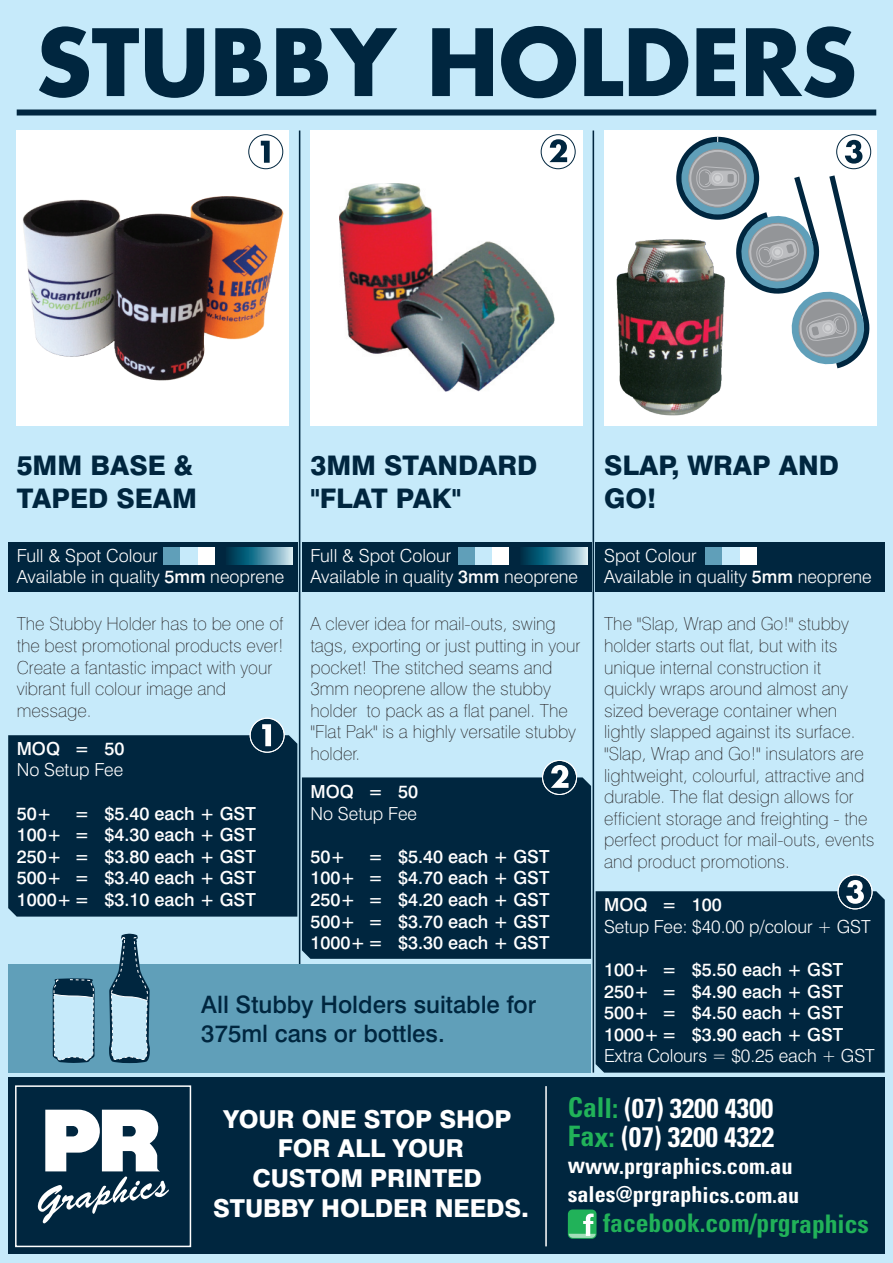
<style>
.page{position:relative;width:893px;height:1263px;background:#c6eafa}
.page>*{position:absolute;margin:0;border:0;box-sizing:border-box;transform-origin:0 0}
.t1{font:700 90px "Futura";color:#00263f}
.t2{font:700 condensed 28.2px "Univers";letter-spacing:-.005em;color:#fff}
.t3{font:700 condensed 27.45px "Univers";letter-spacing:-.005em;color:#fff}
.t4{font:800 27px/32.4px "Swiss 721 BT";color:#00263f}
.t5{font:700 condensed 25.65px "Univers";letter-spacing:-.005em;color:#21b259}
.t6{font:800 24.75px/29.7px "Swiss 721 BT";letter-spacing:-.005em;color:#fff;text-align:center}
.t7{font:500 24px/28.8px "Swiss 721 BT";color:#00263f}
.t8{font:700 condensed 22.35px "Univers";letter-spacing:-.005em;color:#fff}
.t9{font:700 condensed 22.05px "Univers";letter-spacing:-.005em;color:#fff}
.t10{font:100 18px/21.6px "Swiss 721 BT";color:#231f20}
.t11{font:500 18px/21.6px "Swiss 721 BT";color:#fff;text-align:justify}
.t12{font:300 18px/21.6px "Swiss 721 BT";color:#fff}
.s1{font-weight:500}
.s2{color:#21b259}
</style>
<div class="page">
<hr style="left:299px;top:130px;width:1px;height:943px;background:#00263f">
<hr style="left:593px;top:130px;width:1px;height:943px;background:#00263f">
<div style="left:8px;top:542px;width:289px;height:49px;background:#00263f"></div>
<div style="left:164px;top:547px;width:17px;height:17px;background:#609fb9"></div>
<div style="left:198px;top:547px;width:17px;height:17px;background:#fff"></div>
<div style="left:181px;top:547px;width:17px;height:17px;background:#c6eafa"></div>
<svg style="left:228px;top:547px;width:65px;height:17px"></svg>
<div style="left:302px;top:542px;width:289px;height:49px;background:#00263f"></div>
<div style="left:458px;top:547px;width:17px;height:17px;background:#609fb9"></div>
<div style="left:492px;top:547px;width:17px;height:17px;background:#fff"></div>
<div style="left:475px;top:547px;width:17px;height:17px;background:#c6eafa"></div>
<svg style="left:523px;top:547px;width:64px;height:17px"></svg>
<div style="left:596px;top:542px;width:289px;height:49px;background:#00263f"></div>
<div style="left:706px;top:547px;width:17px;height:17px;background:#609fb9"></div>
<div style="left:740px;top:547px;width:17px;height:17px;background:#fff"></div>
<div style="left:723px;top:547px;width:17px;height:17px;background:#c6eafa"></div>
<div style="left:8px;top:735px;width:289px;height:181px;background:#00263f"></div>
<div style="left:302px;top:777px;width:289px;height:182px;background:#00263f"></div>
<div style="left:596px;top:891px;width:289px;height:182px;background:#00263f"></div>
<div style="left:17px;top:109px;width:859px;height:6px;background:#00263f"></div>
<div style="left:17px;top:130px;width:272px;height:296px;background:#fff"></div>
<div style="left:604px;top:130px;width:272px;height:296px;background:#fff"></div>
<div style="left:310px;top:130px;width:273px;height:296px;background:#fff"></div>
<div style="left:9px;top:1077px;width:876px;height:176px;background:#00263f"></div>
<div style="left:8px;top:964px;width:583px;height:109px;background:#609fb9"></div>
<svg style="left:109px;top:934px;width:41px;height:129px"></svg>
<svg style="left:53px;top:978px;width:42px;height:85px;background:#90b5c7"></svg>
<div style="left:15px;top:1085px;width:176px;height:162px;border:2px solid #fff"></div>
<svg style="left:37px;top:1110px;width:132px;height:113px"></svg>
<div style="left:568px;top:1209px;width:29px;height:30px;background:#21b259;border-radius:5px"></div>
<svg style="left:569px;top:1213px;width:27px;height:25px"></svg>
<hr style="left:545px;top:1086px;width:2px;height:160px;background:#fff">
<img style="left:23px;top:196px;width:261px;height:185px">
<img style="left:616px;top:212px;width:223px;height:204px">
<div style="left:676px;top:137px;width:83px;height:83px;background:#00263f;border-radius:50%"></div>
<svg style="left:681px;top:142px;width:73px;height:72px"></svg>
<div style="left:691px;top:152px;width:53px;height:53px;background:#939598;border-radius:50%"></div>
<img style="left:339px;top:183px;width:215px;height:208px">
<svg style="left:261px;top:141px;width:9px;height:22px"></svg>
<div style="left:249px;top:135px;width:34px;height:34px;border:1px solid #00263f;border-radius:50%"></div>
<svg style="left:549px;top:139px;width:18px;height:23px"></svg>
<div style="left:541px;top:135px;width:34px;height:34px;border:1px solid #00263f;border-radius:50%"></div>
<svg style="left:696px;top:137px;width:176px;height:231px"></svg>
<div style="left:836px;top:135px;width:35px;height:34px;border:1px solid #00263f;border-radius:50%"></div>
<div style="left:250px;top:718px;width:34px;height:34px;background:#00263f;border-radius:50%"></div>
<svg style="left:262px;top:724px;width:9px;height:22px"></svg>
<div style="left:250px;top:718px;width:35px;height:35px;border:1px solid #fff;border-radius:50%"></div>
<div style="left:543px;top:760px;width:34px;height:34px;background:#00263f;border-radius:50%"></div>
<svg style="left:551px;top:765px;width:17px;height:23px"></svg>
<div style="left:542px;top:760px;width:35px;height:35px;border:1px solid #fff;border-radius:50%"></div>
<div style="left:838px;top:875px;width:34px;height:34px;background:#00263f;border-radius:50%"></div>
<svg style="left:846px;top:880px;width:18px;height:24px"></svg>
<div style="left:838px;top:874px;width:34px;height:35px;border:1px solid #fff;border-radius:50%"></div>
<h1 class="t1" style="left:36px;top:0;width:822px">STUBBY HOLDERS</h1>
<h3 class="t4" style="left:17px;top:449px;width:182px">5MM BASE &amp;<br>TAPED SEAM</h3>
<p class="t12" style="left:17px;top:544px;width:269px">Full &amp; Spot Colour<br>Available in quality <span class="s1">5mm</span> neoprene</p>
<p class="t10" style="left:17px;top:613px;width:268px">The Stubby Holder has to be one of the best promotional products ever!<br>Create a fantastic impact with your vibrant full colour image and message.</p>
<p class="t11" style="left:17px;top:737px;width:109px">MOQ = 50</p>
<p class="t12" style="left:17px;top:759px;width:108px">No Setup Fee</p>
<p class="t11" style="left:17px;top:802px;width:37px">50+</p>
<p class="t11" style="left:17px;top:802px;width:241px;text-indent:58px">= $5.40 each + GST 100+ = $4.30 each + GST 250+ = $3.80 each + GST 500+ = $3.40 each + GST 1000+ = $3.10 each + GST</p>
<h3 class="t4" style="left:310px;top:449px;width:228px">3MM STANDARD "FLAT PAK"</h3>
<p class="t12" style="left:310px;top:544px;width:269px">Full &amp; Spot Colour<br>Available in quality <span class="s1">3mm</span> neoprene</p>
<p class="t10" style="left:310px;top:613px;width:271px">A clever idea for mail-outs, swing tags, exporting or just putting in your pocket! The stitched seams and<br>3mm neoprene allow the stubby holder to pack as a flat panel. The "Flat Pak" is a highly versatile stubby holder.</p>
<p class="t11" style="left:310px;top:781px;width:109px">MOQ = 50</p>
<p class="t12" style="left:310px;top:802px;width:108px">No Setup Fee</p>
<p class="t11" style="left:310px;top:845px;width:37px">50+</p>
<p class="t11" style="left:310px;top:845px;width:241px;text-indent:58px">= $5.40 each + GST 100+ = $4.70 each + GST 250+ = $4.20 each + GST 500+ = $3.70 each + GST 1000+ = $3.30 each + GST</p>
<h3 class="t7" style="left:201px;top:990px;width:337px">All Stubby Holders suitable for<br>375ml cans or bottles.</h3>
<h3 class="t4" style="left:604px;top:449px;width:236px">SLAP, WRAP AND<br>GO!</h3>
<p class="t12" style="left:604px;top:544px;width:269px">Spot Colour<br>Available in quality <span class="s1">5mm</span> neoprene</p>
<p class="t10" style="left:604px;top:613px;width:272px">The "Slap, Wrap and Go!" stubby holder starts out flat, but with its unique internal construction it quickly wraps around almost any sized beverage container when lightly slapped against its surface. "Slap, Wrap and Go!" insulators are lightweight, colourful, attractive and durable. The flat design allows for efficient storage and freighting - the perfect product for mail-outs, events and product promotions.</p>
<p class="t11" style="left:604px;top:894px;width:119px">MOQ = 100</p>
<p class="t12" style="left:604px;top:915px;width:268px">Setup Fee: $40.00 p/colour + GST</p>
<p class="t11" style="left:604px;top:958px;width:241px">100+ = $5.50 each + GST 250+ = $4.90 each + GST 500+ = $4.50 each + GST 1000+ = $3.90 each + GST</p>
<p class="t12" style="left:604px;top:1045px;width:272px">Extra Colours = $0.25 each + GST</p>
<h3 class="t6" style="left:213px;top:1104px;width:317px">YOUR ONE STOP SHOP<br>FOR ALL YOUR<br>CUSTOM PRINTED<br>STUBBY HOLDER NEEDS.</h3>
<h3 class="t3" style="left:568px;top:1091px;width:207px"><span class="s2">Call:</span> (07) 3200 4300</h3>
<p class="t8" style="left:568px;top:1152px;width:226px">www.prgraphics.com.au</p>
<p class="t9" style="left:568px;top:1181px;width:233px">sales@prgraphics.com.au</p>
<h2 class="t2" style="left:568px;top:1119px;width:208px"><span class="s2">Fax:</span> (07) 3200 4322</h2>
<h3 class="t5" style="left:603px;top:1207px;width:267px">facebook.com/prgraphics</h3>
</div>
